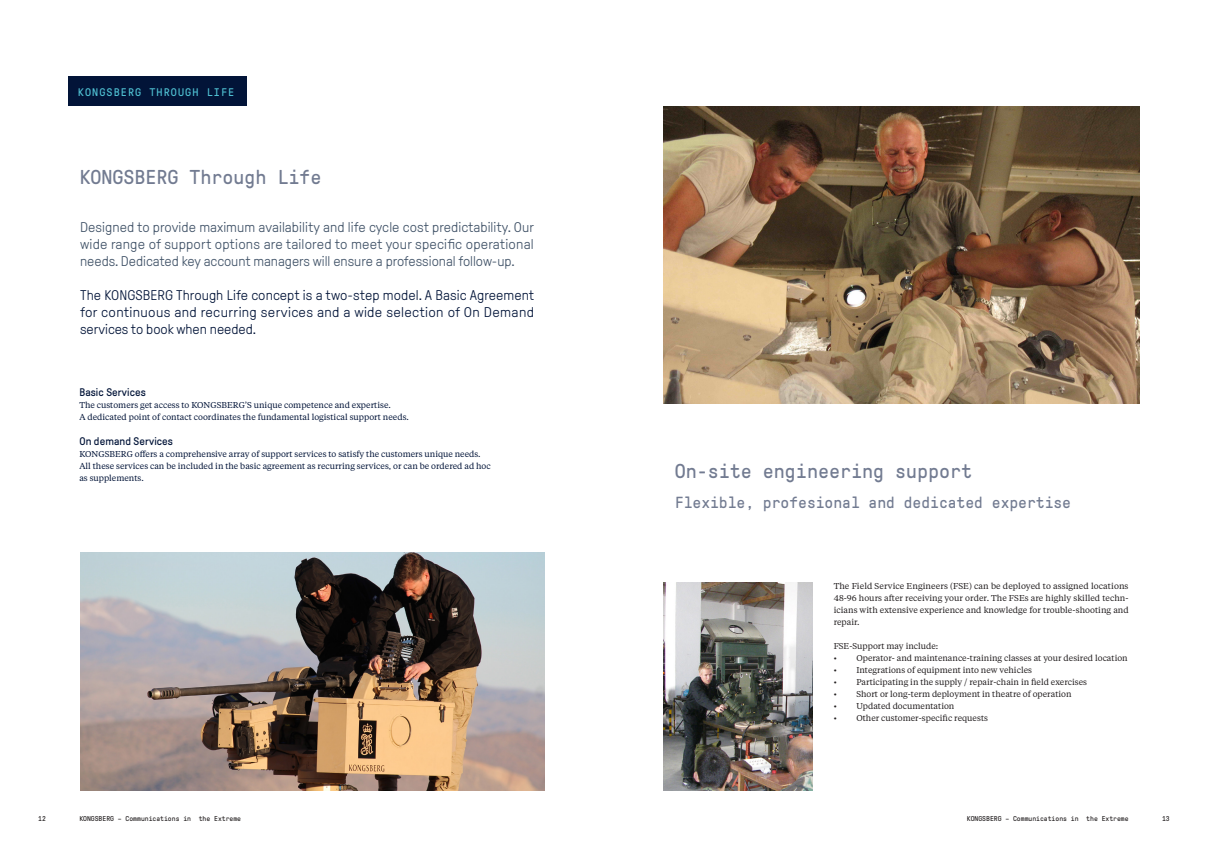
<style>
.page{position:relative;width:1208px;height:859px;background:#fff}
.page>*{position:absolute;margin:0;border:0;box-sizing:border-box;transform-origin:0 0}
.H2_-_Headlines__Norm{font:20px "GT Pressura Mono";color:#727b91}
.H2_-_Headlines__Norm-2{font:16px "GT Pressura Mono";color:#727b91}
.Ingress_Pressura{font:300 14px/17px "GT Pressura";color:#405267;text-align:justify}
.Ingress_Pressura-2{font:300 14px/17px "GT Pressura";letter-spacing:.005em;color:#021438;text-align:justify}
.H5_-_Subheadline_in{font:11px "GT Pressura";letter-spacing:.01em;color:#021438}
.H4__-_Smaller_headli{font:11px "GT Pressura Mono";letter-spacing:.1em;color:#4fc0d2}
.Body{font:8.5px/12px "Tiempos Text";color:#231f20;text-align:justify}
.Body-2{font:8.5px "Tiempos Text";color:#021438}
.Chapter_top{font:7px "GT Pressura Mono";color:#231f20}
</style>
<div class="page">
<img style="left:80px;top:553px;width:464px;height:238px">
<div style="left:68px;top:77px;width:179px;height:29px;background:#021438"></div>
<img style="left:663px;top:583px;width:149px;height:208px">
<img style="left:663px;top:106px;width:477px;height:298px">
<p class="H4__-_Smaller_headli" style="left:78px;top:86px;width:158px">KONGSBERG THROUGH LIFE</p>
<p class="H2_-_Headlines__Norm" style="left:79px;top:166px;width:244px">KONGSBERG Through Life</p>
<p class="Ingress_Pressura" style="left:80px;top:219px;width:455px">Designed to provide maximum availability and life cycle cost predictability. Our wide range of support options are tailored to meet your specific operational needs. Dedicated key account managers will ensure a professional follow-up.</p>
<p class="Ingress_Pressura-2" style="left:80px;top:287px;width:455px">The KONGSBERG Through Life concept is a two-step model. A Basic Agreement for continuous and recurring services and a wide selection of On Demand services to book when needed.</p>
<p class="H5_-_Subheadline_in" style="left:79px;top:386px;width:68px">Basic Services</p>
<p class="Body-2" style="left:79px;top:399px;width:313px">The customers get access to KONGSBERG’S unique competence and expertise.</p>
<p class="Body-2" style="left:79px;top:411px;width:331px">A dedicated point of contact coordinates the fundamental logistical support needs.</p>
<p class="H5_-_Subheadline_in" style="left:79px;top:435px;width:95px">On demand Services</p>
<p class="Body-2" style="left:79px;top:448px;width:403px">KONGSBERG offers a comprehensive array of support services to satisfy the customers unique needs.</p>
<p class="Body-2" style="left:79px;top:460px;width:413px">All these services can be included in the basic agreement as recurring services, or can be ordered ad hoc</p>
<p class="Body-2" style="left:79px;top:472px;width:66px">as supplements.</p>
<p class="H2_-_Headlines__Norm" style="left:675px;top:461px;width:299px">On-site engineering support</p>
<p class="H2_-_Headlines__Norm-2" style="left:675px;top:494px;width:397px">Flexible, profesional and dedicated expertise</p>
<p class="Body" style="left:833px;top:580px;width:296px">The Field Service Engineers (FSE) can be deployed to assigned locations 48-96 hours after receiving your order. The FSEs are highly skilled techn&shy;icians with extensive experience and knowledge for trouble-shooting and repair.</p>
<p class="Body" style="left:833px;top:640px;width:106px">FSE-Support may include:</p>
<p class="Body" style="left:833px;top:652px;width:295px">• Operator- and maintenance-training classes at your desired location</p>
<p class="Body" style="left:833px;top:664px;width:200px">• Integrations of equipment into new vehicles</p>
<p class="Body" style="left:833px;top:676px;width:255px">• Participating in the supply / repair-chain in field exercises</p>
<p class="Body" style="left:833px;top:688px;width:239px">• Short or long-term deployment in theatre of operation</p>
<p class="Body" style="left:833px;top:700px;width:122px">• Updated documentation</p>
<p class="Body" style="left:833px;top:712px;width:156px">• Other customer-specific requests</p>
<p class="Chapter_top" style="left:38px;top:815px;width:9px">12</p>
<p class="Chapter_top" style="left:79px;top:815px;width:163px">KONGSBERG – Communications in the Extreme</p>
<p class="Chapter_top" style="left:967px;top:815px;width:163px">KONGSBERG – Communications in the Extreme</p>
<p class="Chapter_top" style="left:1162px;top:815px;width:9px">13</p>
</div>
